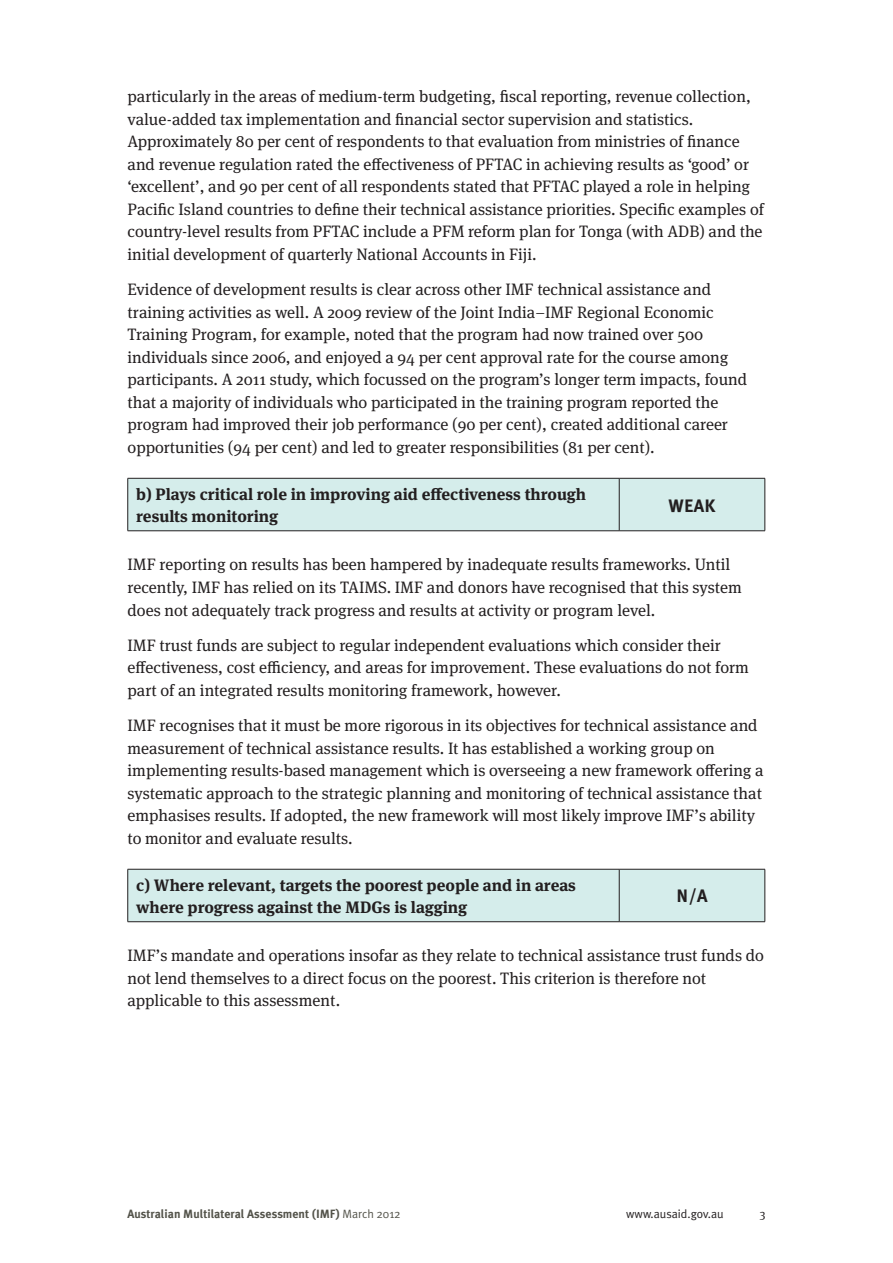
<style>
.page{position:relative;width:893px;height:1263px;background:#fff}
.page>*{position:absolute;margin:0;border:0;box-sizing:border-box;transform-origin:0 0}
._08bbbb_RIGHT_COLUMN{font:700 18px "Meta Plus";color:#231f20}
._04__BODY_TEXT{font:16.5px/22.5px "Meta Serif OT";color:#231f20}
._04__BODY_TEXT-2{font:700 16.5px/22.5px "Meta Serif OT";color:#231f20}
.t1{font:700 12px "Meta Plus";color:#53534a}
.t2{font:12px "Meta Plus Normal";color:#231f20}
.t3{font:12px "Meta Serif OT";color:#231f20}
.s1{font-family:"Meta Plus Normal";font-weight:400}
</style>
<div class="page">
<div style="left:128px;top:479px;width:637px;height:51px;background:#d5edeb"></div>
<hr style="left:619px;top:478px;width:1px;height:53px;background:#231f20">
<hr style="left:128px;top:478px;width:491px;height:1px;background:#231f20">
<hr style="left:127px;top:478px;width:1px;height:53px;background:#231f20">
<hr style="left:619px;top:478px;width:146px;height:1px;background:#231f20">
<hr style="left:765px;top:478px;width:1px;height:53px;background:#231f20">
<hr style="left:128px;top:530px;width:491px;height:1px;background:#231f20">
<hr style="left:619px;top:530px;width:146px;height:1px;background:#231f20">
<div style="left:128px;top:870px;width:637px;height:51px;background:#d5edeb"></div>
<hr style="left:619px;top:869px;width:1px;height:52px;background:#231f20">
<hr style="left:128px;top:869px;width:491px;height:1px;background:#231f20">
<hr style="left:127px;top:869px;width:1px;height:52px;background:#231f20">
<hr style="left:619px;top:869px;width:146px;height:1px;background:#231f20">
<hr style="left:765px;top:869px;width:1px;height:52px;background:#231f20">
<hr style="left:128px;top:921px;width:491px;height:1px;background:#231f20">
<hr style="left:619px;top:921px;width:146px;height:1px;background:#231f20">
<p class="_04__BODY_TEXT" style="left:128px;top:86px;width:638px">particularly in the areas of medium-term budgeting, fiscal reporting, revenue collection, value-added tax implementation and financial sector supervision and statistics.<br>Approximately 80 per cent of respondents to that evaluation from ministries of finance and revenue regulation rated the effectiveness of PFTAC in achieving results as ‘good’ or ‘excellent’, and 90 per cent of all respondents stated that PFTAC played a role in helping Pacific Island countries to define their technical assistance priorities. Specific examples of country-level results from PFTAC include a PFM reform plan for Tonga (with ADB) and the initial development of quarterly National Accounts in Fiji.</p>
<p class="_04__BODY_TEXT" style="left:128px;top:278px;width:621px">Evidence of development results is clear across other IMF technical assistance and training activities as well. A 2009 review of the Joint India–IMF Regional Economic Training Program, for example, noted that the program had now trained over 500 individuals since 2006, and enjoyed a 94 per cent approval rate for the course among participants. A 2011 study, which focussed on the program’s longer term impacts, found that a majority of individuals who participated in the training program reported the program had improved their job performance (90 per cent), created additional career opportunities (94 per cent) and led to greater responsibilities (81 per cent).</p>
<p class="_04__BODY_TEXT-2" style="left:136px;top:483px;width:451px">b) Plays critical role in improving aid effectiveness through results monitoring</p>
<p class="_08bbbb_RIGHT_COLUMN" style="left:669px;top:495px;width:48px">WEAK</p>
<p class="_04__BODY_TEXT" style="left:128px;top:554px;width:616px">IMF reporting on results has been hampered by inadequate results frameworks. Until recently, IMF has relied on its TAIMS. IMF and donors have recognised that this system does not adequately track progress and results at activity or program level.</p>
<p class="_04__BODY_TEXT" style="left:128px;top:634px;width:623px">IMF trust funds are subject to regular independent evaluations which consider their effectiveness, cost efficiency, and areas for improvement. These evaluations do not form part of an integrated results monitoring framework, however.</p>
<p class="_04__BODY_TEXT" style="left:128px;top:714px;width:638px">IMF recognises that it must be more rigorous in its objectives for technical assistance and measurement of technical assistance results. It has established a working group on implementing results-based management which is overseeing a new framework offering a systematic approach to the strategic planning and monitoring of technical assistance that emphasises results. If adopted, the new framework will most likely improve IMF’s ability to monitor and evaluate results.</p>
<p class="_04__BODY_TEXT-2" style="left:136px;top:874px;width:441px">c) Where relevant, targets the poorest people and in areas where progress against the MDGs is lagging</p>
<p class="_08bbbb_RIGHT_COLUMN" style="left:677px;top:886px;width:32px">N/A</p>
<p class="_04__BODY_TEXT" style="left:128px;top:945px;width:638px">IMF’s mandate and operations insofar as they relate to technical assistance trust funds do not lend themselves to a direct focus on the poorest. This criterion is therefore not applicable to this assessment.</p>
<p class="t1" style="left:128px;top:1207px;width:275px">Australian Multilateral Assessment (IMF) <span class="s1">March 2012</span></p>
<p class="t2" style="left:626px;top:1207px;width:99px">www.ausaid.gov.au</p>
<p class="t3" style="left:760px;top:1207px;width:7px">3</p>
</div>
